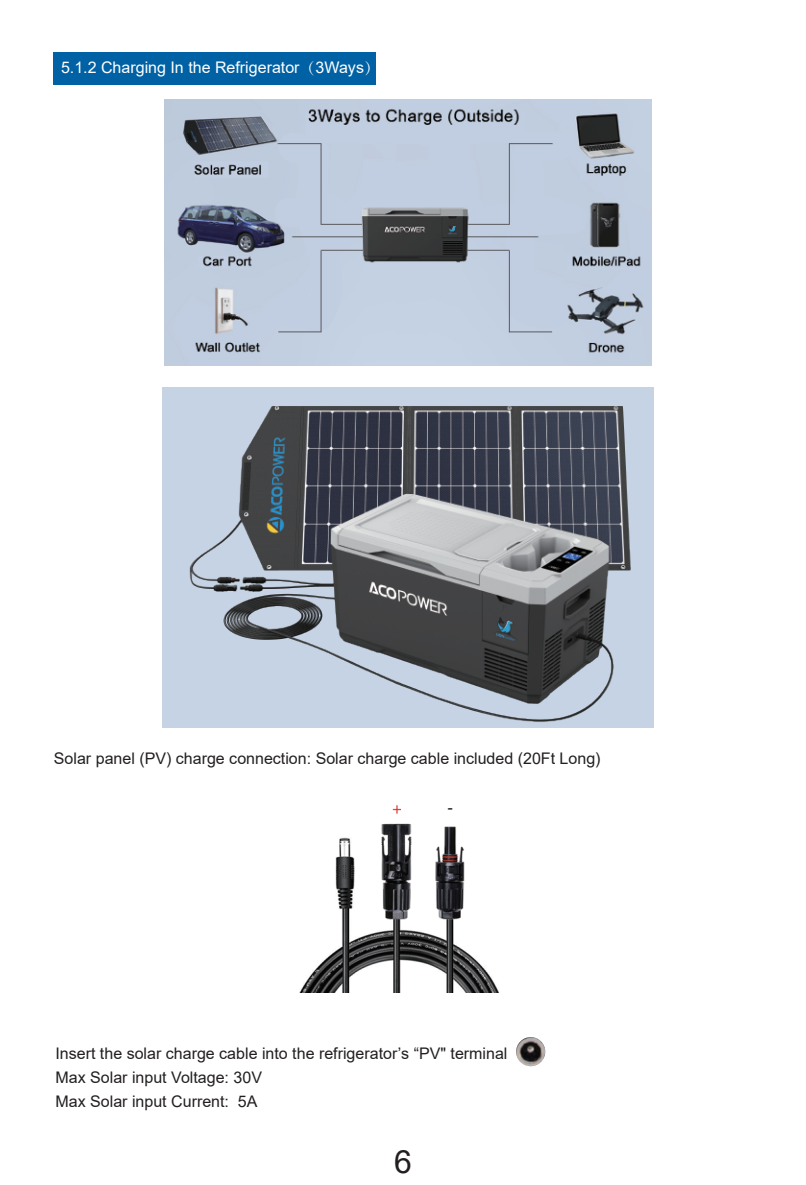
<style>
.page{position:relative;width:806px;height:1185px;background:#fff}
.page>*{position:absolute;margin:0;border:0;box-sizing:border-box;transform-origin:0 0}
.t1{font:32px "Arial";color:#231f20}
.t2{font:16px/24px "Arial";color:#231f20}
.t3{font:16px "Arial";color:#fff}
.s1{font-family:"Adobe Song Std";font-weight:300}
</style>
<div class="page">
<div style="left:53px;top:52px;width:322px;height:33px;background:#0062a5"></div>
<img style="left:164px;top:99px;width:487px;height:252px">
<img style="left:162px;top:351px;width:492px;height:377px">
<img style="left:515px;top:1037px;width:30px;height:29px;border-radius:15px">
<img style="left:300px;top:805px;width:199px;height:187px">
<p class="t3" style="left:61px;top:57px;width:320px">5.1.2 Charging In the Refrigerator<span class="s1">（</span>3Ways<span class="s1">）</span></p>
<p class="t2" style="left:54px;top:747px;width:548px">Solar panel (PV) charge connection: Solar charge cable included (20Ft Long)</p>
<p class="t2" style="left:55px;top:1041px;width:453px">Insert the solar charge cable into the refrigerator’s “PV" terminal<br>Max Solar input Voltage: 30V<br>Max Solar input Current: 5A</p>
<h1 class="t1" style="left:394px;top:1140px;width:19px">6</h1>
</div>
